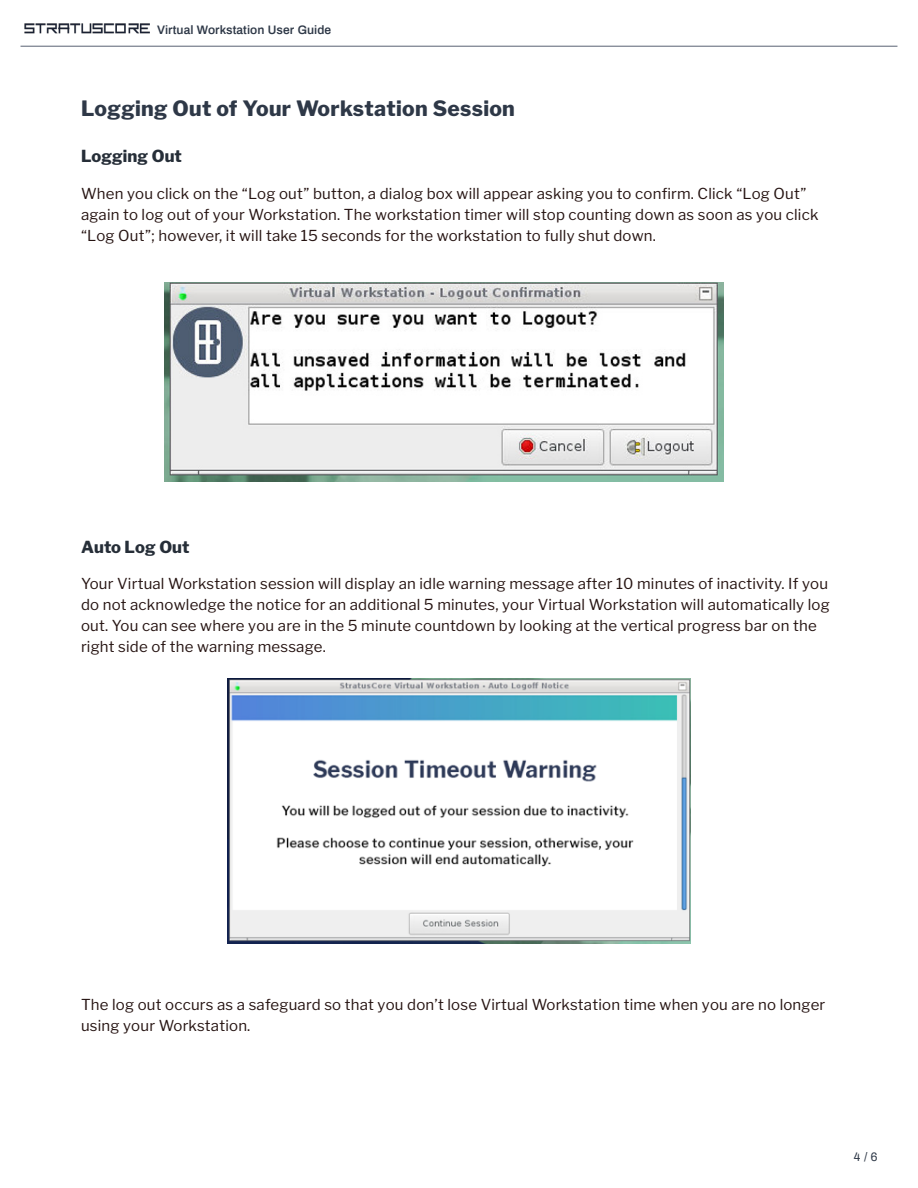
<style>
.page{position:relative;width:918px;height:1188px;background:#fff}
.page>*{position:absolute;margin:0;border:0;box-sizing:border-box;transform-origin:0 0}
.Big_Title{font:800 21px "Libre Franklin";letter-spacing:.015em;color:#2e3847}
.Tertiary_Title{font:800 16.5px "Libre Franklin";letter-spacing:.005em;color:#262e38}
.Body{font:15px/21px "Libre Franklin";letter-spacing:.015em;color:#261412}
.t1{font:600 12px "Archivo";letter-spacing:.005em;color:#2e3847}
.t2{font:12px "Archivo";color:#2e3847}
</style>
<div class="page">
<img style="left:24px;top:23px;width:126px;height:11px">
<hr style="left:21px;top:46px;width:876px;height:1px;background:#596173">
<img style="left:164px;top:282px;width:560px;height:199px">
<img style="left:227px;top:678px;width:464px;height:265px">
<p class="t1" style="left:157px;top:21px;width:176px">Virtual Workstation User Guide</p>
<p class="Big_Title" style="left:81px;top:96px;width:435px">Logging Out of Your Workstation Session</p>
<p class="Tertiary_Title" style="left:81px;top:146px;width:103px">Logging Out</p>
<p class="Body" style="left:81px;top:183px;width:739px">When you click on the “Log out” button, a dialog box will appear asking you to confirm. Click “Log Out” again to log out of your Workstation. The workstation timer will stop counting down as soon as you click “Log Out”; however, it will take 15 seconds for the workstation to fully shut down.</p>
<p class="Tertiary_Title" style="left:81px;top:537px;width:110px">Auto Log Out</p>
<p class="Body" style="left:81px;top:573px;width:750px">Your Virtual Workstation session will display an idle warning message after 10 minutes of inactivity. If you do not acknowledge the notice for an additional 5 minutes, your Virtual Workstation will automatically log out. You can see where you are in the 5 minute countdown by looking at the vertical progress bar on the right side of the warning message.</p>
<p class="Body" style="left:81px;top:994px;width:746px">The log out occurs as a safeguard so that you don’t lose Virtual Workstation time when you are no longer using your Workstation.</p>
<p class="t2" style="left:854px;top:1149px;width:25px">4 / 6</p>
</div>
